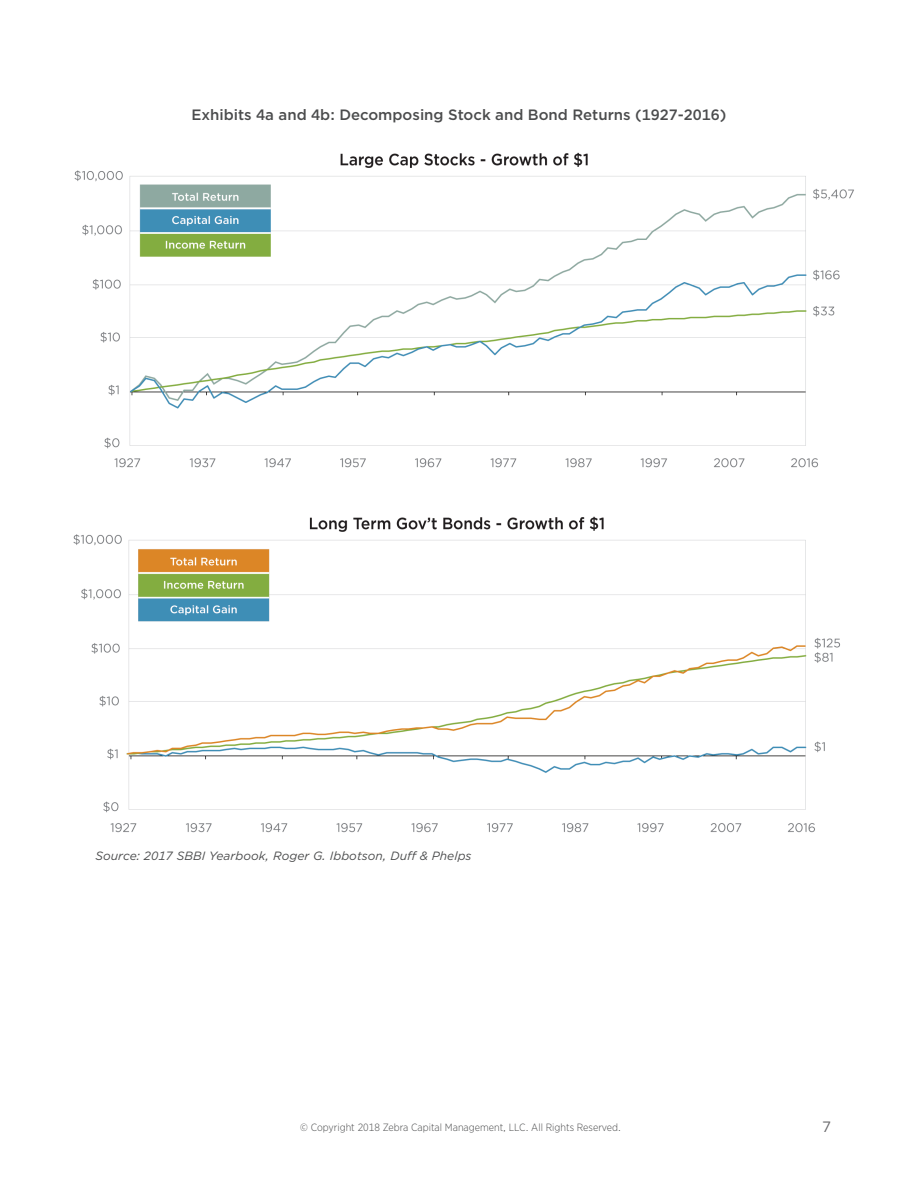
<style>
.page{position:relative;width:918px;height:1188px;background:#fff}
.page>*{position:absolute;margin:0;border:0;box-sizing:border-box;transform-origin:0 0}
.t1{font:500 15px "Gotham";color:#4b4c4d}
.t2{font:15px "Gotham";color:#69696c}
.t3{font:italic 12px "Gotham";letter-spacing:.005em;color:#4b4c4d}
.t4{font:300 10.5px "Gotham Narrow";color:#4b4c4d}
</style>
<div class="page">
<img style="left:74px;top:152px;width:780px;height:316px">
<img style="left:73px;top:516px;width:767px;height:317px">
<h1 class="t1" style="left:191px;top:105px;width:537px">Exhibits 4a and 4b: Decomposing Stock and Bond Returns (1927-2016)</h1>
<p class="t3" style="left:95px;top:848px;width:378px">Source: 2017 SBBI Yearbook, Roger G. Ibbotson, Duff &amp; Phelps</p>
<p class="t4" style="left:300px;top:1121px;width:322px">© Copyright 2018 Zebra Capital Management, LLC. All Rights Reserved.</p>
<h1 class="t2" style="left:822px;top:1117px;width:10px">7</h1>
</div>
